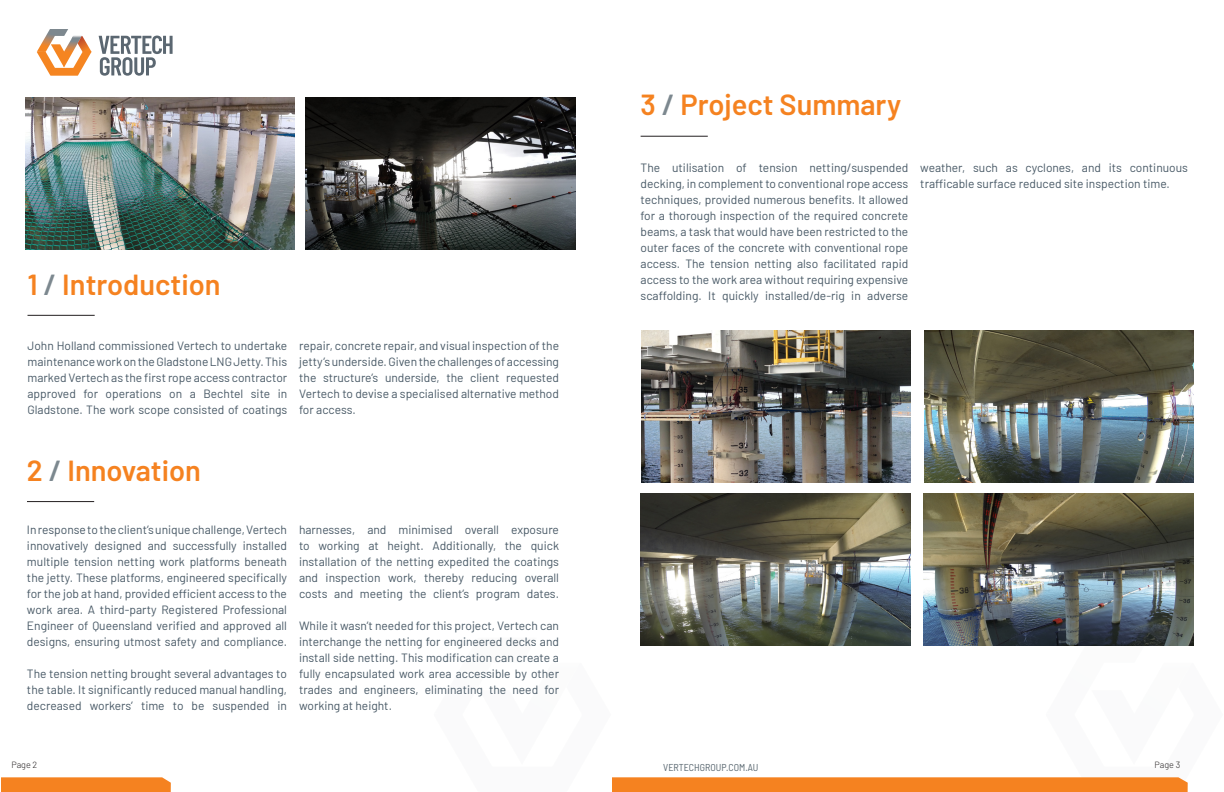
<style>
.page{position:relative;width:1224px;height:792px;background:#fff}
.page>*{position:absolute;margin:0;border:0;box-sizing:border-box;transform-origin:0 0}
.t1{font:600 29px "Barlow";color:#f58220}
.t2{font:12px/16px "Barlow";color:#475865;text-align:justify}
.t3{font:semi-condensed 10px "Barlow";color:#596770}
.t4{font:300 9px "Barlow";color:#231f20}
.s1{color:#7c888f}
</style>
<div class="page">
<svg style="left:1px;top:777px;width:170px;height:15px;background:#f58627"></svg>
<svg style="left:612px;top:638px;width:582px;height:154px"></svg>
<hr style="left:641px;top:136px;width:67px;height:1px;background:#231f20">
<img style="left:641px;top:330px;width:270px;height:152px">
<img style="left:924px;top:330px;width:270px;height:152px">
<svg style="left:99px;top:36px;width:74px;height:40px"></svg>
<svg style="left:37px;top:29px;width:55px;height:47px"></svg>
<hr style="left:28px;top:315px;width:67px;height:1px;background:#231f20">
<hr style="left:27px;top:501px;width:67px;height:1px;background:#231f20">
<img style="left:25px;top:98px;width:270px;height:152px">
<img style="left:306px;top:98px;width:269px;height:152px">
<img style="left:641px;top:494px;width:269px;height:152px">
<img style="left:923px;top:494px;width:270px;height:152px">
<p class="t1" style="left:28px;top:263px;width:195px">1 <span class="s1">/</span> Introduction</p>
<p class="t2" style="left:28px;top:337px;width:261px">John Holland commissioned Vertech to undertake maintenance work on the Gladstone LNG Jetty. This marked Vertech as the first rope access contractor approved for operations on a Bechtel site in Gladstone. The work scope consisted of coatings</p>
<p class="t2" style="left:299px;top:337px;width:261px">repair, concrete repair, and visual inspection of the jetty’s underside. Given the challenges of accessing the structure’s underside, the client requested Vertech to devise a specialised alternative method for access.</p>
<p class="t1" style="left:27px;top:449px;width:175px">2 <span class="s1">/</span> Innovation</p>
<p class="t2" style="left:27px;top:521px;width:262px">In response to the client’s unique challenge, Vertech innovatively designed and successfully installed multiple tension netting work platforms beneath the jetty. These platforms, engineered specifically for the job at hand, provided efficient access to the work area. A third-party Registered Professional Engineer of Queensland verified and approved all designs, ensuring utmost safety and compliance.</p>
<p class="t2" style="left:27px;top:665px;width:262px">The tension netting brought several advantages to the table. It significantly reduced manual handling, decreased workers’ time to be suspended in</p>
<p class="t2" style="left:299px;top:521px;width:262px">harnesses, and minimised overall exposure to working at height. Additionally, the quick installation of the netting expedited the coatings and inspection work, thereby reducing overall costs and meeting the client’s program dates.</p>
<p class="t2" style="left:299px;top:617px;width:262px">While it wasn’t needed for this project, Vertech can interchange the netting for engineered decks and install side netting. This modification can create a fully encapsulated work area accessible by other trades and engineers, eliminating the need for working at height.</p>
<p class="t1" style="left:641px;top:83px;width:262px">3 <span class="s1">/</span> Project Summary</p>
<p class="t2" style="left:641px;top:159px;width:269px">The utilisation of tension netting/suspended decking, in complement to conventional rope access techniques, provided numerous benefits. It allowed for a thorough inspection of the required concrete beams, a task that would have been restricted to the outer faces of the concrete with conventional rope access. The tension netting also facilitated rapid access to the work area without requiring expensive scaffolding. It quickly installed/de-rig in adverse</p>
<p class="t2" style="left:920px;top:159px;width:269px">weather, such as cyclones, and its continuous trafficable surface reduced site inspection time.</p>
<p class="t4" style="left:11px;top:758px;width:27px">Page 2</p>
<p class="t4" style="left:1155px;top:758px;width:27px">Page 3</p>
<p class="t3" style="left:663px;top:760px;width:97px">VERTECHGROUP.COM.AU</p>
</div>
